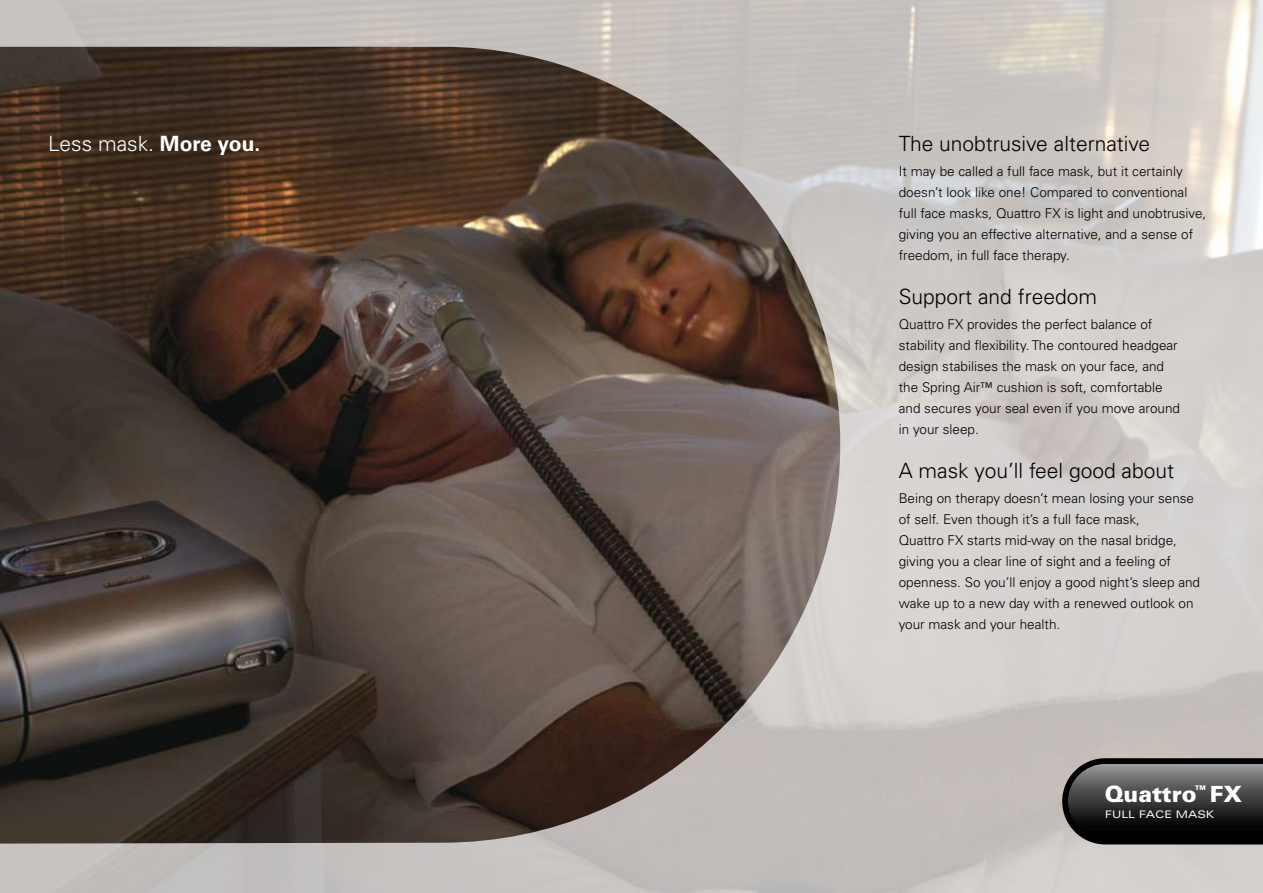
<style>
.page{position:relative;width:1263px;height:893px;background:#fff}
.page>*{position:absolute;margin:0;border:0;box-sizing:border-box;transform-origin:0 0}
.t1{font:900 22.35px "Univers LT Std";color:#fff}
.t2{font:300 21px "Univers LT Std";color:#000}
.t3{font:300 21px "Univers LT Std";color:#fff}
.t4{font:300 13.5px/21px "Univers LT Std";color:#000}
.t5{font:expanded 10.35px "Univers LT Std";color:#fff}
.t6{font:900 6.45px "Univers LT Std";color:#fff}
.s1{font-weight:700}
</style>
<div class="page">
<img style="left:0;top:0;width:1263px;height:893px">
<img style="left:0;top:47px;width:840px;height:797px">
<svg style="left:1062px;top:758px;width:201px;height:86px;background:#3b3b3c"></svg>
<h2 class="t3" style="left:48px;top:131px;width:214px">Less mask. <span class="s1">More you.</span></h2>
<h2 class="t2" style="left:899px;top:131px;width:253px">The unobtrusive alternative</h2>
<p class="t4" style="left:899px;top:161px;width:309px">It may be called a full face mask, but it certainly doesn’t look like one! Compared to conventional full face masks, Quattro FX is light and unobtrusive, giving you an effective alternative, and a sense of freedom, in full face therapy.</p>
<h2 class="t2" style="left:899px;top:284px;width:200px">Support and freedom</h2>
<p class="t4" style="left:899px;top:314px;width:283px">Quattro FX provides the perfect balance of stability and flexibility. The contoured headgear design stabilises the mask on your face, and the Spring Air™ cushion is soft, comfortable and secures your seal even if you move around in your sleep.</p>
<h2 class="t2" style="left:899px;top:458px;width:277px">A mask you’ll feel good about</h2>
<p class="t4" style="left:899px;top:488px;width:303px">Being on therapy doesn’t mean losing your sense of self. Even though it’s a full face mask,<br>Quattro FX starts mid-way on the nasal bridge, giving you a clear line of sight and a feeling of openness. So you’ll enjoy a good night’s sleep and wake up to a new day with a renewed outlook on your mask and your health.</p>
<h1 class="t1" style="left:1105px;top:780px;width:139px">Quattro FX</h1>
<p class="t6" style="left:1195px;top:784px;width:12px">TM</p>
<p class="t5" style="left:1105px;top:808px;width:111px">FULL FACE MASK</p>
</div>
